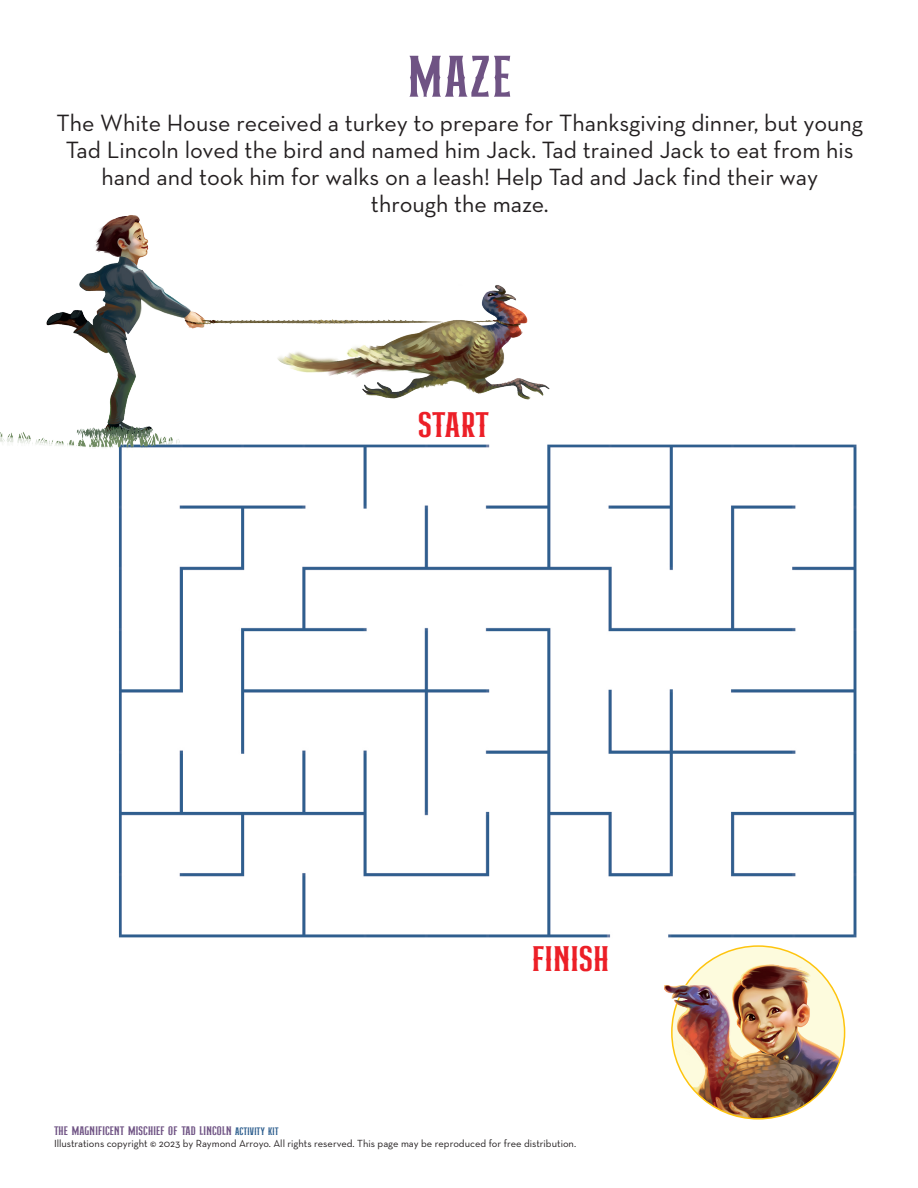
<style>
.page{position:relative;width:918px;height:1188px;background:#fff}
.page>*{position:absolute;margin:0;border:0;box-sizing:border-box;transform-origin:0 0}
.NewMainHead{font:57px "Hermona";color:#6f5384}
.Instructions{font:34.5px "Hermona";letter-spacing:.02em;color:#ec1f27;scale:1.1 1}
.Instructions-2{font:24px/27px "Neutraface Text";color:#231f20;text-align:center}
.t1{font:12px "Hermona";letter-spacing:.02em;color:#6f5384;scale:1.04 1}
.t2{font:10.5px "Neutraface Text";color:#231f20}
.s1{font-size:15.6px}
.s2{font-size:10.5px;color:#2d5e8e}
</style>
<div class="page">
<img style="left:118px;top:444px;width:739px;height:494px">
<img style="left:0;top:215px;width:561px;height:245px">
<img style="left:672px;top:946px;width:173px;height:173px;border-radius:86px">
<img style="left:664px;top:985px;width:50px;height:28px">
<p class="NewMainHead" style="left:408px;top:53px;width:105px">MAZE</p>
<p class="Instructions-2" style="left:57px;top:108px;width:808px">The White House received a turkey to prepare for Thanksgiving dinner, but young Tad Lincoln loved the bird and named him Jack. Tad trained Jack to eat from his hand and took him for walks on a leash! Help Tad and Jack find their way<br>through the maze.</p>
<p class="Instructions" style="left:418px;top:411px;width:66px">START</p>
<p class="Instructions" style="left:532px;top:944px;width:71px">FINISH</p>
<p class="t1" style="left:54px;top:1126px;width:218px">THE MAGNIFICENT MISCHIEF OF TAD <span class="s1">l</span>INCO<span class="s1">l</span>N <span class="s2">ACTIVITY KIT</span></p>
<p class="t2" style="left:54px;top:1137px;width:524px">Illustrations copyright © 2023 by Raymond Arroyo. All rights reserved. This page may be reproduced for free distribution.</p>
</div>
